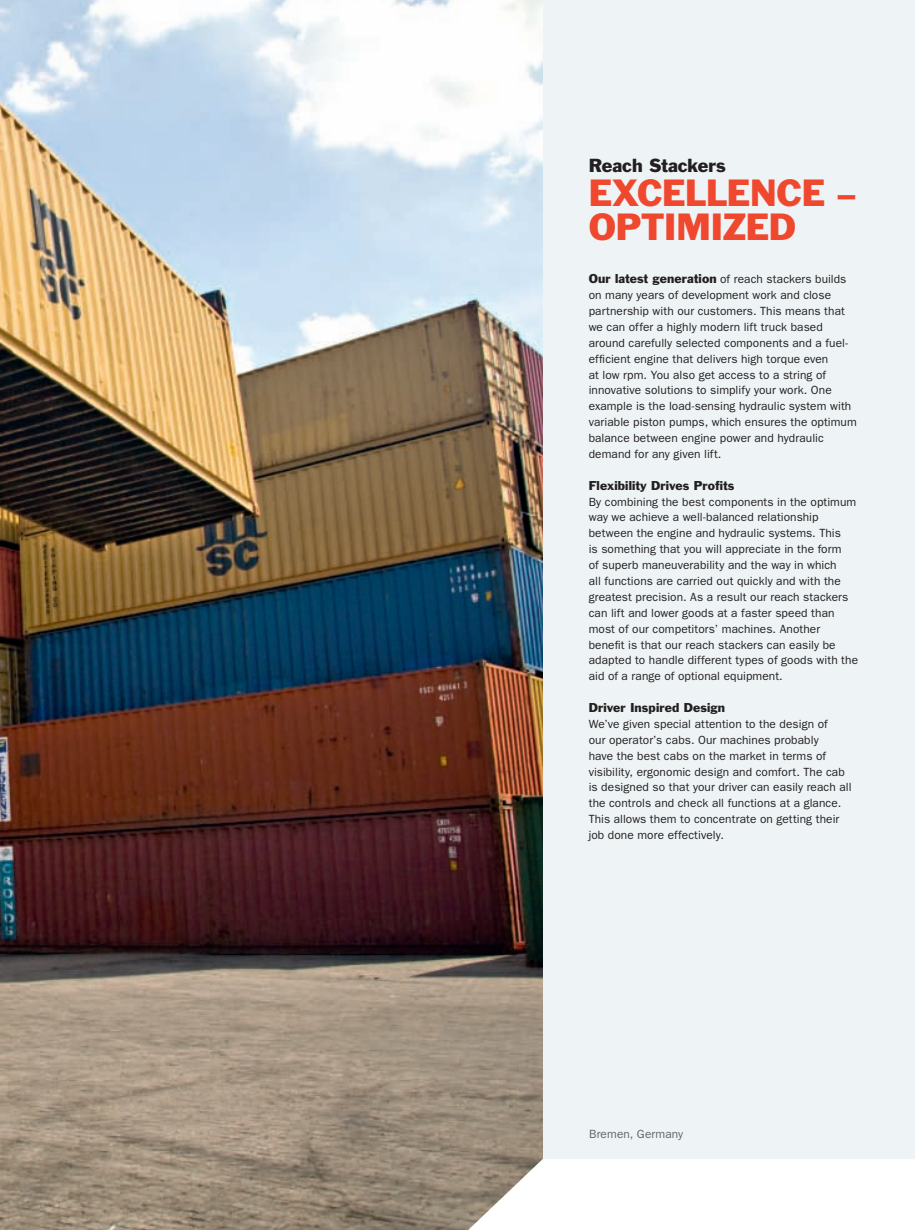
<style>
.page{position:relative;width:915px;height:1230px;background:#fff}
.page>*{position:absolute;margin:0;border:0;box-sizing:border-box;transform-origin:0 0}
.t1{font:35px/33.8px "Franklin Gothic Std";letter-spacing:-.01em;color:#ef482f}
.t2{font:17.5px "Franklin Gothic Std";color:#231f20}
.t3{font:11.88px/15.9px "ITC Franklin Gothic Std";letter-spacing:.005em;color:#231f20}
.t4{font:11.88px "Franklin Gothic Std";letter-spacing:.005em;color:#231f20}
.t5{font:11.88px "ITC Franklin Gothic Std";letter-spacing:.01em;color:#636366}
.s1{font-family:"Franklin Gothic Std"}
</style>
<div class="page">
<div style="left:542px;top:0;width:372px;height:1159px;background:#eef4f5"></div>
<img style="left:0;top:0;width:542px;height:1230px">
<svg style="left:449px;top:1159px;width:94px;height:71px"></svg>
<h2 class="t2" style="left:588px;top:157px;width:139px">Reach Stackers</h2>
<h1 class="t1" style="left:588px;top:178px;width:268px">EXCELLENCE –<br>OPTIMIZED</h1>
<p class="t3" style="left:588px;top:272px;width:269px"><span class="s1">Our latest generation</span> of reach stackers builds on many years of development work and close partnership with our customers. This means that we can offer a highly modern lift truck based around carefully selected components and a fuel&shy;efficient engine that delivers high torque even<br>at low rpm. You also get access to a string of innovative solutions to simplify your work. One example is the load-sensing hydraulic system with variable piston pumps, which ensures the optimum balance between engine power and hydraulic demand for any given lift.</p>
<p class="t4" style="left:588px;top:480px;width:147px">Flexibility Drives Profits</p>
<p class="t3" style="left:588px;top:495px;width:271px">By combining the best components in the optimum way we achieve a well-balanced relationship between the engine and hydraulic systems. This<br>is something that you will appreciate in the form<br>of superb maneuverability and the way in which<br>all functions are carried out quickly and with the greatest precision. As a result our reach stackers can lift and lower goods at a faster speed than most of our competitors’ machines. Another benefit is that our reach stackers can easily be adapted to handle different types of goods with the aid of a range of optional equipment.</p>
<p class="t4" style="left:588px;top:702px;width:138px">Driver Inspired Design</p>
<p class="t3" style="left:588px;top:717px;width:264px">We’ve given special attention to the design of<br>our operator’s cabs. Our machines probably<br>have the best cabs on the market in terms of visibility, ergonomic design and comfort. The cab is designed so that your driver can easily reach all the controls and check all functions at a glance.<br>This allows them to concentrate on getting their job done more effectively.</p>
<p class="t5" style="left:589px;top:1129px;width:95px">Bremen, Germany</p>
</div>
